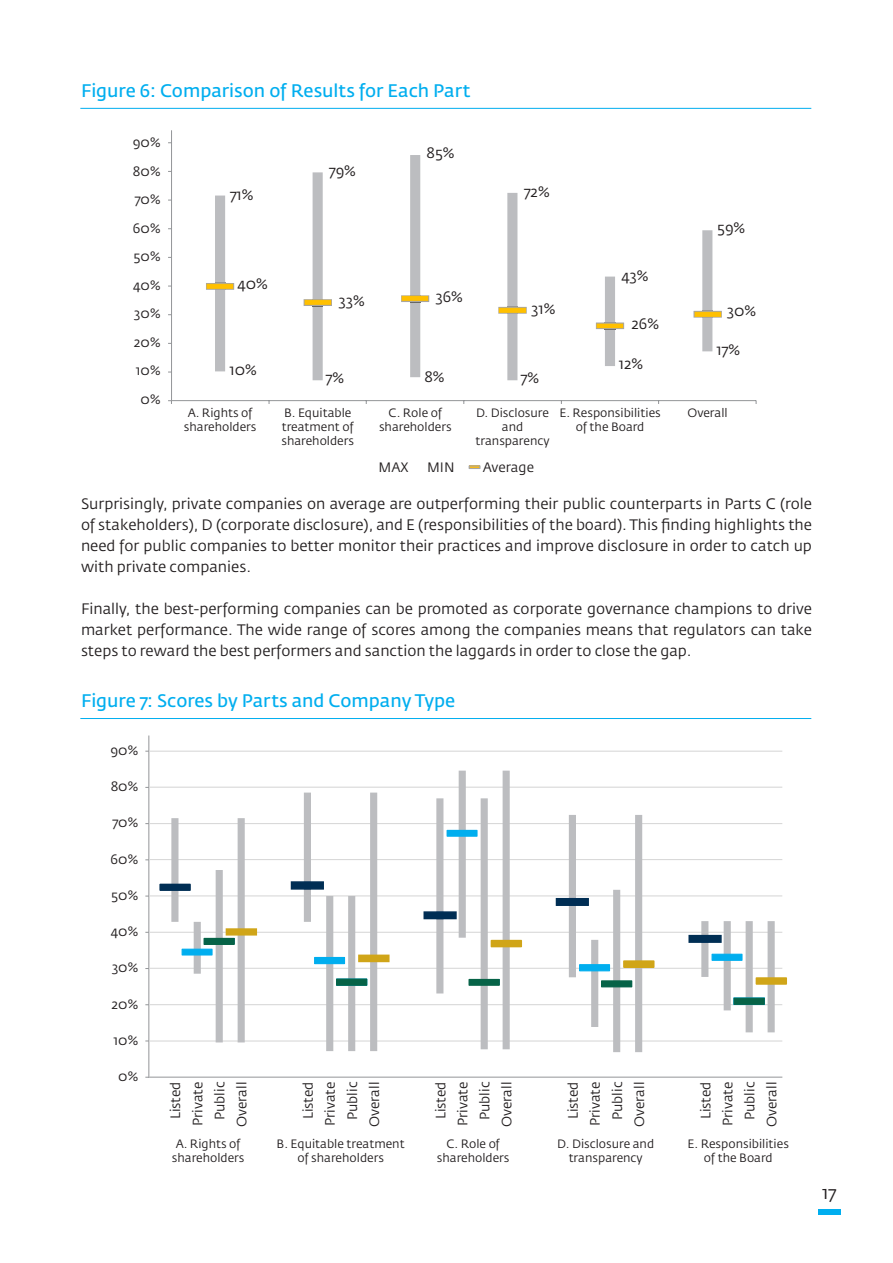
<style>
.page{position:relative;width:893px;height:1263px;background:#fff}
.page>*{position:absolute;margin:0;border:0;box-sizing:border-box;transform-origin:0 0}
.t1{font:18px "Fedra Sans Std";color:#00aeef}
.t2{font:18px "Fedra Sans Std";color:#231f20}
.t3{font:15px/21px "Fedra Sans Std";color:#231f20;text-align:justify}
.t4{font:13.5px "Fedra Sans Std";color:#231f20}
.t5{font:12px "Fedra Sans Std";color:#231f20}
</style>
<div class="page">
<div style="left:818px;top:1209px;width:22px;height:5px;background:#00aeef"></div>
<hr style="left:148px;top:735px;width:1px;height:342px;background:#939598">
<hr style="left:172px;top:400px;width:584px;height:1px;background:#939598">
<svg style="left:215px;top:155px;width:497px;height:225px"></svg>
<img style="left:206px;top:283px;width:28px;height:7px">
<svg style="left:215px;top:283px;width:10px;height:7px"></svg>
<img style="left:304px;top:299px;width:28px;height:7px">
<svg style="left:313px;top:299px;width:10px;height:7px"></svg>
<img style="left:401px;top:295px;width:29px;height:7px">
<svg style="left:410px;top:295px;width:10px;height:7px"></svg>
<img style="left:498px;top:307px;width:29px;height:7px">
<svg style="left:507px;top:307px;width:10px;height:7px"></svg>
<img style="left:596px;top:322px;width:28px;height:7px">
<svg style="left:605px;top:322px;width:10px;height:7px"></svg>
<img style="left:693px;top:311px;width:29px;height:7px">
<svg style="left:702px;top:311px;width:10px;height:7px"></svg>
<div style="left:469px;top:465px;width:11px;height:4px;border:1px solid #a6a6a6"></div>
<hr style="left:149px;top:751px;width:633px;height:1px;background:#d9d9d9">
<hr style="left:149px;top:787px;width:633px;height:1px;background:#d9d9d9">
<hr style="left:149px;top:823px;width:633px;height:1px;background:#d9d9d9">
<hr style="left:149px;top:859px;width:633px;height:1px;background:#d9d9d9">
<hr style="left:149px;top:895px;width:633px;height:1px;background:#d9d9d9">
<hr style="left:149px;top:932px;width:633px;height:1px;background:#d9d9d9">
<hr style="left:149px;top:968px;width:633px;height:1px;background:#d9d9d9">
<hr style="left:149px;top:1004px;width:633px;height:1px;background:#d9d9d9">
<hr style="left:149px;top:1040px;width:633px;height:1px;background:#d9d9d9">
<svg style="left:171px;top:771px;width:604px;height:281px"></svg>
<svg style="left:164px;top:833px;width:619px;height:169px"></svg>
<div style="left:226px;top:928px;width:31px;height:7px;background:#d0a518;border:2px solid #d0a518"></div>
<svg style="left:358px;top:954px;width:32px;height:8px"></svg>
<div style="left:491px;top:940px;width:31px;height:7px;background:#d0a518"></div>
<svg style="left:623px;top:960px;width:31px;height:8px"></svg>
<div style="left:182px;top:949px;width:31px;height:6px;background:#00aeef;border:1px solid #00aeef"></div>
<div style="left:314px;top:957px;width:31px;height:7px;background:#00aeef"></div>
<div style="left:447px;top:830px;width:31px;height:7px;background:#00aeef;border:1px solid #00aeef"></div>
<div style="left:579px;top:964px;width:31px;height:7px;background:#00aeef;border:1px solid #00aeef"></div>
<div style="left:711px;top:954px;width:31px;height:7px;background:#00aeef;border:1px solid #00aeef"></div>
<div style="left:204px;top:938px;width:31px;height:7px;background:#066347"></div>
<div style="left:336px;top:978px;width:31px;height:8px;background:#066347;border:1px solid #066347"></div>
<div style="left:468px;top:979px;width:32px;height:7px;background:#066347;border:1px solid #066347"></div>
<div style="left:601px;top:980px;width:31px;height:7px;background:#066347;border:1px solid #066347"></div>
<div style="left:733px;top:997px;width:32px;height:8px;background:#066347;border:1px solid #066347"></div>
<svg style="left:756px;top:977px;width:31px;height:8px"></svg>
<svg style="left:159px;top:884px;width:32px;height:7px"></svg>
<div style="left:291px;top:881px;width:33px;height:9px;background:#002e54;border:2px solid #002e54"></div>
<svg style="left:423px;top:911px;width:34px;height:8px"></svg>
<div style="left:556px;top:898px;width:33px;height:8px;background:#002e54"></div>
<svg style="left:688px;top:935px;width:34px;height:8px"></svg>
<hr style="left:80px;top:108px;width:731px;height:1px;background:#00aeef">
<hr style="left:80px;top:718px;width:731px;height:1px;background:#00aeef">
<hr style="left:148px;top:1077px;width:634px;height:1px;background:#939598">
<hr style="left:171px;top:130px;width:1px;height:270px;background:#939598">
<p class="t1" style="left:81px;top:79px;width:391px">Figure 6: Comparison of Results for Each Part</p>
<p class="t4" style="left:133px;top:134px;width:29px">90%</p>
<p class="t4" style="left:133px;top:163px;width:29px">80%</p>
<p class="t4" style="left:135px;top:191px;width:27px">70%</p>
<p class="t4" style="left:133px;top:220px;width:29px">60%</p>
<p class="t4" style="left:134px;top:248px;width:28px">50%</p>
<p class="t4" style="left:133px;top:277px;width:29px">40%</p>
<p class="t4" style="left:134px;top:305px;width:28px">30%</p>
<p class="t4" style="left:134px;top:334px;width:28px">20%</p>
<p class="t4" style="left:136px;top:362px;width:26px">10%</p>
<p class="t4" style="left:141px;top:391px;width:21px">0%</p>
<p class="t3" style="left:426px;top:142px;width:29px">85%</p>
<p class="t3" style="left:329px;top:160px;width:28px">79%</p>
<p class="t3" style="left:524px;top:181px;width:27px">72%</p>
<p class="t3" style="left:230px;top:184px;width:25px">71%</p>
<p class="t3" style="left:717px;top:217px;width:30px">59%</p>
<p class="t3" style="left:621px;top:265px;width:29px">43%</p>
<p class="t3" style="left:237px;top:274px;width:32px">40%</p>
<p class="t3" style="left:338px;top:290px;width:28px">33%</p>
<p class="t3" style="left:435px;top:287px;width:29px">36%</p>
<p class="t3" style="left:531px;top:298px;width:26px">31%</p>
<p class="t3" style="left:727px;top:301px;width:31px">30%</p>
<p class="t3" style="left:631px;top:314px;width:29px">26%</p>
<p class="t3" style="left:716px;top:339px;width:25px">17%</p>
<p class="t3" style="left:619px;top:353px;width:26px">12%</p>
<p class="t3" style="left:230px;top:359px;width:29px">10%</p>
<p class="t3" style="left:326px;top:367px;width:20px">7%</p>
<p class="t3" style="left:424px;top:366px;width:22px">8%</p>
<p class="t3" style="left:521px;top:367px;width:20px">7%</p>
<p class="t5" style="left:188px;top:405px;width:66px">A. Rights of</p>
<p class="t5" style="left:184px;top:419px;width:74px">shareholders</p>
<p class="t5" style="left:284px;top:405px;width:69px">B. Equitable</p>
<p class="t5" style="left:282px;top:419px;width:74px">treatment of</p>
<p class="t5" style="left:281px;top:434px;width:74px">shareholders</p>
<p class="t5" style="left:389px;top:405px;width:55px">C. Role of</p>
<p class="t5" style="left:379px;top:419px;width:74px">shareholders</p>
<p class="t5" style="left:476px;top:405px;width:74px">D. Disclosure</p>
<p class="t5" style="left:502px;top:419px;width:23px">and</p>
<p class="t5" style="left:475px;top:434px;width:76px">transparency</p>
<p class="t4" style="left:379px;top:458px;width:32px">MAX</p>
<p class="t4" style="left:427px;top:458px;width:29px">MIN</p>
<p class="t4" style="left:483px;top:458px;width:53px">Average</p>
<p class="t5" style="left:559px;top:405px;width:103px">E. Responsibilities</p>
<p class="t5" style="left:576px;top:419px;width:70px">of the Board</p>
<p class="t5" style="left:687px;top:405px;width:42px">Overall</p>
<p class="t3" style="left:81px;top:493px;width:732px">Surprisingly, private companies on average are outperforming their public counterparts in Parts C (role of stakeholders), D (corporate disclosure), and E (responsibilities of the board). This finding highlights the need for public companies to better monitor their practices and improve disclosure in order to catch up with private companies.</p>
<p class="t3" style="left:81px;top:598px;width:732px">Finally, the best-performing companies can be promoted as corporate governance champions to drive market performance. The wide range of scores among the companies means that regulators can take steps to reward the best performers and sanction the laggards in order to close the gap.</p>
<p class="t1" style="left:81px;top:689px;width:376px">Figure 7: Scores by Parts and Company Type</p>
<p class="t4" style="left:111px;top:742px;width:29px">90%</p>
<p class="t4" style="left:111px;top:778px;width:29px">80%</p>
<p class="t4" style="left:112px;top:814px;width:27px">70%</p>
<p class="t4" style="left:111px;top:850px;width:29px">60%</p>
<p class="t4" style="left:111px;top:887px;width:28px">50%</p>
<p class="t4" style="left:111px;top:923px;width:29px">40%</p>
<p class="t4" style="left:112px;top:959px;width:28px">30%</p>
<p class="t4" style="left:112px;top:995px;width:28px">20%</p>
<p class="t4" style="left:114px;top:1031px;width:26px">10%</p>
<p class="t4" style="left:118px;top:1068px;width:21px">0%</p>
<p class="t4" style="left:167px;top:1119px;width:39px;rotate:-90deg">Listed</p>
<p class="t4" style="left:189px;top:1126px;width:46px;rotate:-90deg">Private</p>
<p class="t4" style="left:211px;top:1120px;width:40px;rotate:-90deg">Public</p>
<p class="t4" style="left:233px;top:1127px;width:47px;rotate:-90deg">Overall</p>
<p class="t4" style="left:300px;top:1119px;width:39px;rotate:-90deg">Listed</p>
<p class="t4" style="left:322px;top:1126px;width:46px;rotate:-90deg">Private</p>
<p class="t4" style="left:344px;top:1120px;width:40px;rotate:-90deg">Public</p>
<p class="t4" style="left:366px;top:1127px;width:47px;rotate:-90deg">Overall</p>
<p class="t4" style="left:432px;top:1119px;width:39px;rotate:-90deg">Listed</p>
<p class="t4" style="left:454px;top:1126px;width:46px;rotate:-90deg">Private</p>
<p class="t4" style="left:476px;top:1120px;width:40px;rotate:-90deg">Public</p>
<p class="t4" style="left:498px;top:1127px;width:47px;rotate:-90deg">Overall</p>
<p class="t4" style="left:565px;top:1119px;width:39px;rotate:-90deg">Listed</p>
<p class="t4" style="left:587px;top:1126px;width:46px;rotate:-90deg">Private</p>
<p class="t4" style="left:609px;top:1120px;width:40px;rotate:-90deg">Public</p>
<p class="t4" style="left:631px;top:1127px;width:47px;rotate:-90deg">Overall</p>
<p class="t4" style="left:697px;top:1119px;width:39px;rotate:-90deg">Listed</p>
<p class="t4" style="left:719px;top:1126px;width:46px;rotate:-90deg">Private</p>
<p class="t4" style="left:741px;top:1120px;width:40px;rotate:-90deg">Public</p>
<p class="t4" style="left:763px;top:1127px;width:47px;rotate:-90deg">Overall</p>
<p class="t5" style="left:176px;top:1136px;width:66px">A. Rights of</p>
<p class="t5" style="left:172px;top:1151px;width:74px">shareholders</p>
<p class="t5" style="left:277px;top:1136px;width:130px">B. Equitable treatment</p>
<p class="t5" style="left:297px;top:1151px;width:88px">of shareholders</p>
<p class="t5" style="left:557px;top:1136px;width:98px">D. Disclosure and</p>
<p class="t5" style="left:569px;top:1151px;width:76px">transparency</p>
<p class="t5" style="left:688px;top:1136px;width:103px">E. Responsibilities</p>
<p class="t5" style="left:704px;top:1151px;width:70px">of the Board</p>
<p class="t5" style="left:446px;top:1136px;width:55px">C. Role of</p>
<p class="t5" style="left:437px;top:1151px;width:74px">shareholders</p>
<p class="t2" style="left:822px;top:1181px;width:16px">17</p>
</div>
